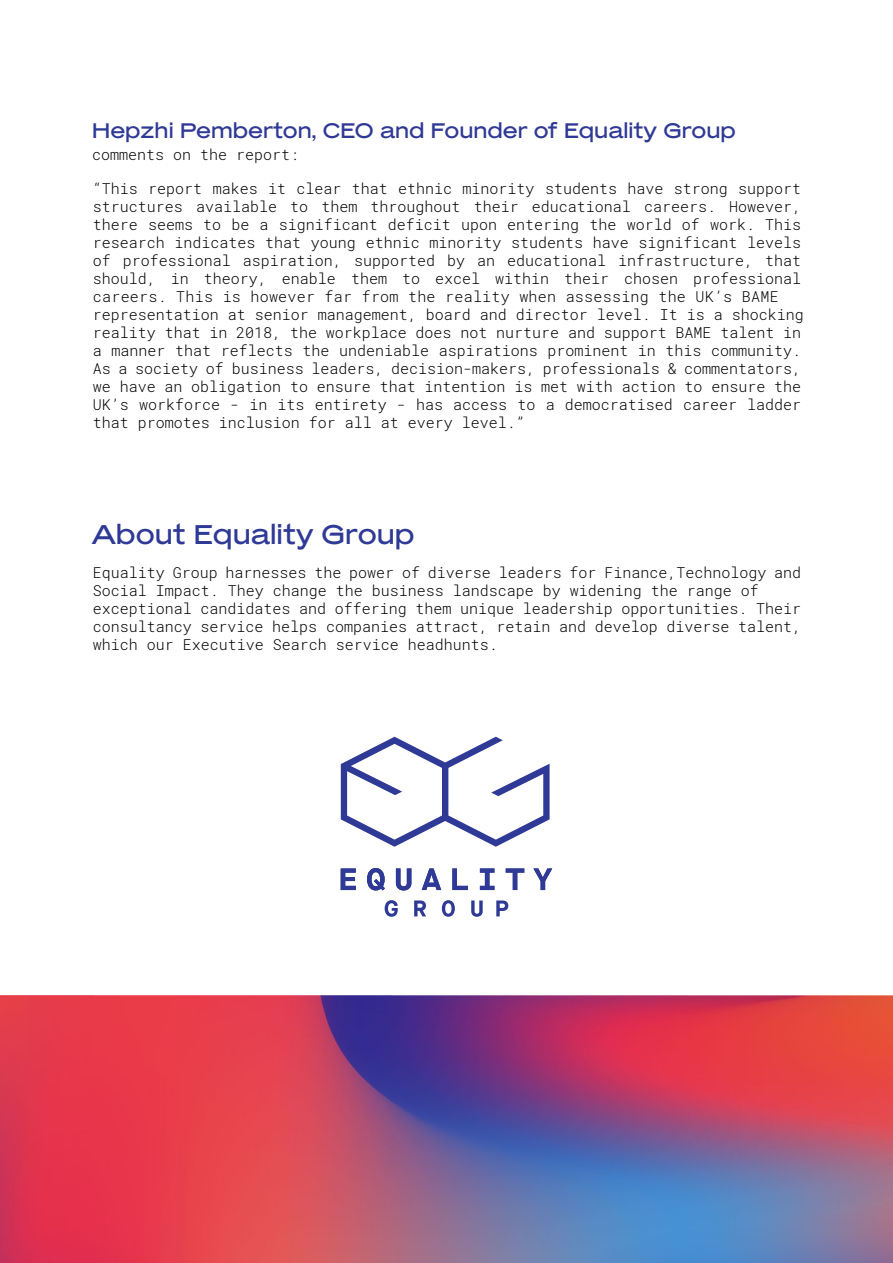
<style>
.page{position:relative;width:893px;height:1263px;background:#fff}
.page>*{position:absolute;margin:0;border:0;box-sizing:border-box;transform-origin:0 0}
.t1{font:27px "Mars Extended";color:#2f3996}
.t2{font:21px "Mars Extended";color:#2f3996}
.t3{font:300 15px/18px "Roboto Mono";color:#000}
</style>
<div class="page">
<img style="left:0;top:996px;width:893px;height:267px">
<svg style="left:341px;top:737px;width:209px;height:110px"></svg>
<svg style="left:341px;top:868px;width:15px;height:22px"></svg>
<svg style="left:367px;top:868px;width:18px;height:22px"></svg>
<svg style="left:396px;top:868px;width:15px;height:22px"></svg>
<svg style="left:422px;top:868px;width:19px;height:22px"></svg>
<svg style="left:452px;top:868px;width:16px;height:22px"></svg>
<svg style="left:480px;top:868px;width:14px;height:22px"></svg>
<svg style="left:506px;top:868px;width:18px;height:22px"></svg>
<svg style="left:533px;top:868px;width:19px;height:22px"></svg>
<svg style="left:385px;top:900px;width:13px;height:17px"></svg>
<svg style="left:414px;top:900px;width:12px;height:16px"></svg>
<svg style="left:442px;top:900px;width:13px;height:17px"></svg>
<svg style="left:471px;top:900px;width:12px;height:17px"></svg>
<svg style="left:496px;top:900px;width:12px;height:16px"></svg>
<h2 class="t2" style="left:92px;top:117px;width:645px">Hepzhi Pemberton, CEO and Founder of Equality Group</h2>
<p class="t3" style="left:92px;top:145px;width:209px">comments on the report:</p>
<p class="t3" style="left:93px;top:179px;width:712px">“This report makes it clear that ethnic minority students have strong support structures available to them throughout their educational careers. However, there seems to be a significant deficit upon entering the world of work. This research indicates that young ethnic minority students have significant levels of professional aspiration, supported by an educational infrastructure, that should, in theory, enable them to excel within their chosen professional careers. This is however far from the reality when assessing the UK’s BAME representation at senior management, board and director level. It is a shocking reality that in 2018, the workplace does not nurture and support BAME talent in a manner that reflects the undeniable aspirations prominent in this community.<br>As a society of business leaders, decision-makers, professionals &amp; commentators, we have an obligation to ensure that intention is met with action to ensure the UK’s workforce - in its entirety - has access to a democratised career ladder that promotes inclusion for all at every level.”</p>
<h1 class="t1" style="left:92px;top:516px;width:325px">About Equality Group</h1>
<p class="t3" style="left:93px;top:563px;width:710px">Equality Group harnesses the power of diverse leaders for Finance,Technology and Social Impact. They change the business landscape by widening the range of exceptional candidates and offering them unique leadership opportunities. Their consultancy service helps companies attract, retain and develop diverse talent, which our Executive Search service headhunts.</p>
</div>
